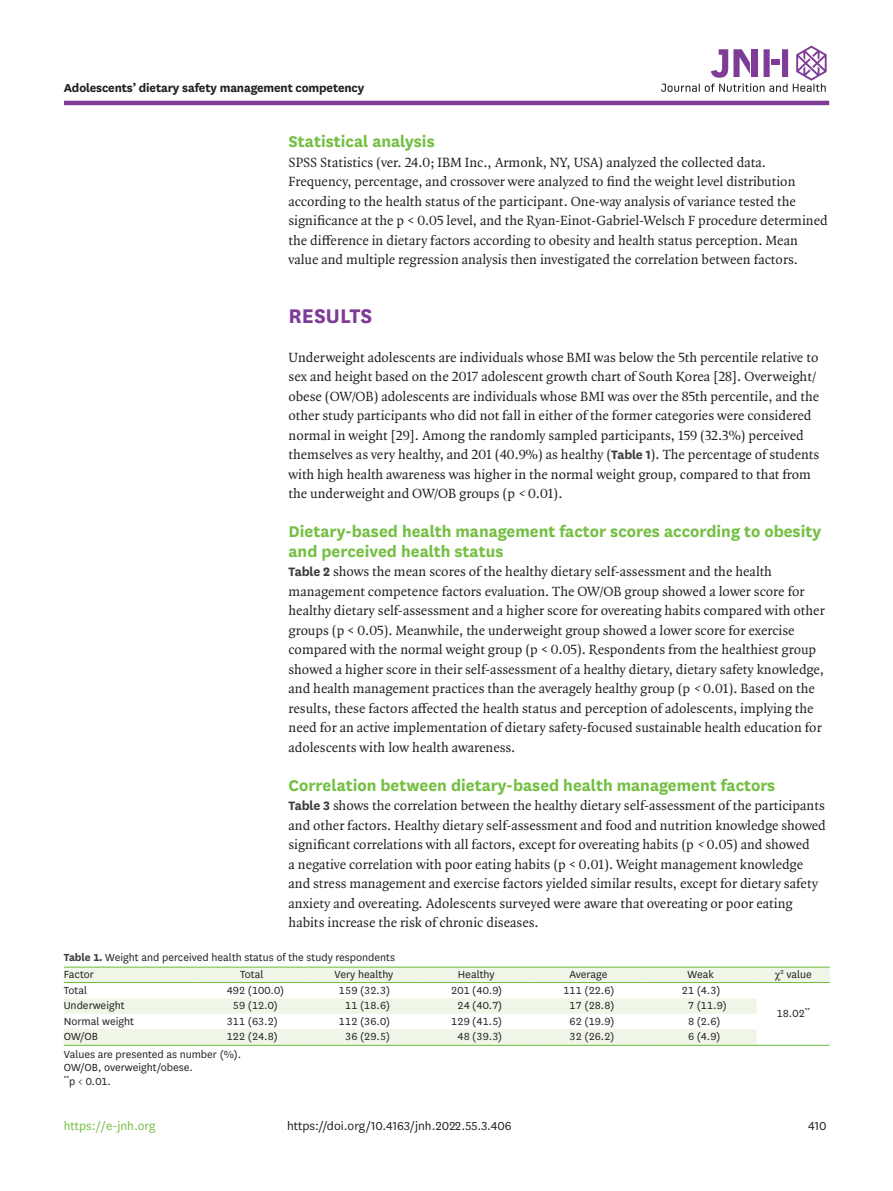
<style>
.page{position:relative;width:893px;height:1191px;background:#fff}
.page>*{position:absolute;margin:0;border:0;box-sizing:border-box;transform-origin:0 0}
.body_title1{font:700 23.1px "National";color:#7e3c97}
.body_title2{font:700 18.15px/19.5px "National";color:#74bf43}
.body_p_first{font:14.25px/19.5px "Quadraat OT";color:#231f20}
.alt-title-type{font:700 13.5px "National";letter-spacing:-.01em;color:#231f20}
.doi_running_footer{font:13.5px "National";color:#231f20}
.t1{font:13.5px "National";color:#74bf43}
.tbody_entry{font:12px "National";letter-spacing:-.05em;color:#231f20}
.table-wrap_caption{font:12px "National";color:#231f20}
.thead_entry{font:12px "National";color:#231f20}
.table-wrap-foot_p{font:12px "National";color:#231f20}
.table-wrap-foot_p_fi{font:12px "National";color:#231f20}
.tbody_entry-2{font:12px "National";color:#231f20}
.s1{font-family:"National";font-weight:700;color:#3e3e3f}
.s2{font-style:italic}
.s3{font-weight:700;color:#3e3e3f}
.s4{font-family:"Times New Roman"}
</style>
<div class="page">
<hr style="left:64px;top:101px;width:765px;height:4px;background:#7e3c97">
<svg style="left:661px;top:46px;width:166px;height:46px"></svg>
<svg style="left:64px;top:967px;width:766px;height:77px;fill:#eff6e8"></svg>
<hr style="left:64px;top:966px;width:132px;height:1px;background:#74bf43">
<hr style="left:196px;top:966px;width:112px;height:1px;background:#74bf43">
<hr style="left:308px;top:966px;width:112px;height:1px;background:#74bf43">
<hr style="left:420px;top:966px;width:112px;height:1px;background:#74bf43">
<hr style="left:532px;top:966px;width:112px;height:1px;background:#74bf43">
<hr style="left:644px;top:966px;width:113px;height:1px;background:#74bf43">
<hr style="left:757px;top:966px;width:73px;height:1px;background:#74bf43">
<hr style="left:64px;top:982px;width:132px;height:1px;background:#74bf43">
<hr style="left:196px;top:982px;width:112px;height:1px;background:#74bf43">
<hr style="left:308px;top:982px;width:112px;height:1px;background:#74bf43">
<hr style="left:420px;top:982px;width:112px;height:1px;background:#74bf43">
<hr style="left:532px;top:982px;width:112px;height:1px;background:#74bf43">
<hr style="left:644px;top:982px;width:113px;height:1px;background:#74bf43">
<hr style="left:757px;top:982px;width:73px;height:1px;background:#74bf43">
<hr style="left:64px;top:1044px;width:132px;height:1px;background:#74bf43">
<hr style="left:196px;top:1044px;width:112px;height:1px;background:#74bf43">
<hr style="left:308px;top:1044px;width:112px;height:1px;background:#74bf43">
<hr style="left:420px;top:1044px;width:112px;height:1px;background:#74bf43">
<hr style="left:532px;top:1044px;width:112px;height:1px;background:#74bf43">
<hr style="left:644px;top:1044px;width:113px;height:1px;background:#74bf43">
<hr style="left:757px;top:1044px;width:73px;height:1px;background:#74bf43">
<p class="alt-title-type" style="left:64px;top:78px;width:302px">Adolescents’ dietary safety management competency</p>
<p class="body_title2" style="left:289px;top:130px;width:148px">Statistical analysis</p>
<p class="body_p_first" style="left:289px;top:152px;width:541px">SPSS Statistics (ver. 24.0; IBM Inc., Armonk, NY, USA) analyzed the collected data.<br>Frequency, percentage, and crossover were analyzed to find the weight level distribution according to the health status of the participant. One-way analysis of variance tested the significance at the p &lt; 0.05 level, and the Ryan-Einot-Gabriel-Welsch F procedure determined the difference in dietary factors according to obesity and health status perception. Mean value and multiple regression analysis then investigated the correlation between factors.</p>
<p class="body_title1" style="left:289px;top:299px;width:85px">RESULTS</p>
<p class="body_p_first" style="left:289px;top:347px;width:532px">Underweight adolescents are individuals whose BMI was below the 5th percentile relative to sex and height based on the 2017 adolescent growth chart of South Korea [28]. Overweight/ obese (OW/OB) adolescents are individuals whose BMI was over the 85th percentile, and the other study participants who did not fall in either of the former categories were considered normal in weight [29]. Among the randomly sampled participants, 159 (32.3%) perceived themselves as very healthy, and 201 (40.9%) as healthy (<span class="s1">Table 1</span>). The percentage of students with high health awareness was higher in the normal weight group, compared to that from the underweight and OW/OB groups (p <span class="s2">&lt;</span> 0.01).</p>
<p class="body_title2" style="left:289px;top:520px;width:534px">Dietary-based health management factor scores according to obesity and perceived health status</p>
<p class="body_p_first" style="left:289px;top:562px;width:538px"><span class="s1">Table 2</span> shows the mean scores of the healthy dietary self-assessment and the health management competence factors evaluation. The OW/OB group showed a lower score for healthy dietary self-assessment and a higher score for overeating habits compared with other groups (p &lt; 0.05). Meanwhile, the underweight group showed a lower score for exercise compared with the normal weight group (p &lt; 0.05). Respondents from the healthiest group showed a higher score in their self-assessment of a healthy dietary, dietary safety knowledge, and health management practices than the averagely healthy group (p <span class="s2">&lt;</span> 0.01). Based on the results, these factors affected the health status and perception of adolescents, implying the need for an active implementation of dietary safety-focused sustainable health education for adolescents with low health awareness.</p>
<p class="body_title2" style="left:289px;top:774px;width:488px">Correlation between dietary-based health management factors</p>
<p class="body_p_first" style="left:289px;top:796px;width:539px"><span class="s1">Table 3</span> shows the correlation between the healthy dietary self-assessment of the participants and other factors. Healthy dietary self-assessment and food and nutrition knowledge showed significant correlations with all factors, except for overeating habits (p <span class="s2">&lt;</span> 0.05) and showed<br>a negative correlation with poor eating habits (p &lt; 0.01). Weight management knowledge and stress management and exercise factors yielded similar results, except for dietary safety anxiety and overeating. Adolescents surveyed were aware that overeating or poor eating habits increase the risk of chronic diseases.</p>
<p class="table-wrap_caption" style="left:64px;top:949px;width:333px"><span class="s3">Table 1.</span> Weight and perceived health status of the study respondents</p>
<p class="thead_entry" style="left:64px;top:966px;width:32px">Factor</p>
<p class="thead_entry" style="left:240px;top:966px;width:25px">Total</p>
<p class="thead_entry" style="left:334px;top:966px;width:60px">Very healthy</p>
<p class="thead_entry" style="left:458px;top:966px;width:38px">Healthy</p>
<p class="thead_entry" style="left:569px;top:966px;width:39px">Average</p>
<p class="thead_entry" style="left:687px;top:966px;width:28px">Weak</p>
<p class="thead_entry" style="left:775px;top:966px;width:39px"><span class="s4">χ</span><sup>2</sup> value</p>
<p class="tbody_entry" style="left:64px;top:982px;width:25px">Total</p>
<p class="tbody_entry" style="left:226px;top:982px;width:59px">492 (100.0)</p>
<p class="tbody_entry" style="left:339px;top:982px;width:53px">159 (32.3)</p>
<p class="tbody_entry" style="left:451px;top:982px;width:53px">201 (40.9)</p>
<p class="tbody_entry" style="left:563px;top:982px;width:53px">111 (22.6)</p>
<p class="tbody_entry" style="left:681px;top:982px;width:40px">21 (4.3)</p>
<p class="tbody_entry" style="left:776px;top:1005px;width:35px">18.02<sup>**</sup></p>
<p class="tbody_entry-2" style="left:64px;top:998px;width:62px">Underweight</p>
<p class="tbody_entry" style="left:233px;top:998px;width:47px">59 (12.0)</p>
<p class="tbody_entry" style="left:345px;top:998px;width:47px">11 (18.6)</p>
<p class="tbody_entry" style="left:457px;top:998px;width:47px">24 (40.7)</p>
<p class="tbody_entry" style="left:569px;top:998px;width:47px">17 (28.8)</p>
<p class="tbody_entry" style="left:688px;top:998px;width:40px">7 (11.9)</p>
<p class="tbody_entry-2" style="left:64px;top:1013px;width:72px">Normal weight</p>
<p class="tbody_entry" style="left:226px;top:1013px;width:53px">311 (63.2)</p>
<p class="tbody_entry" style="left:339px;top:1013px;width:53px">112 (36.0)</p>
<p class="tbody_entry" style="left:451px;top:1013px;width:53px">129 (41.5)</p>
<p class="tbody_entry" style="left:569px;top:1013px;width:47px">62 (19.9)</p>
<p class="tbody_entry" style="left:688px;top:1013px;width:34px">8 (2.6)</p>
<p class="tbody_entry" style="left:64px;top:1028px;width:36px">OW/OB</p>
<p class="tbody_entry" style="left:226px;top:1028px;width:53px">122 (24.8)</p>
<p class="tbody_entry" style="left:345px;top:1028px;width:47px">36 (29.5)</p>
<p class="tbody_entry" style="left:457px;top:1028px;width:47px">48 (39.3)</p>
<p class="tbody_entry" style="left:569px;top:1028px;width:47px">32 (26.2)</p>
<p class="tbody_entry" style="left:688px;top:1028px;width:34px">6 (4.9)</p>
<p class="table-wrap-foot_p_fi" style="left:64px;top:1046px;width:179px">Values are presented as number (%).</p>
<p class="table-wrap-foot_p" style="left:64px;top:1059px;width:131px">OW/OB, overweight/obese.</p>
<p class="table-wrap-foot_p" style="left:64px;top:1073px;width:49px"><sup>**</sup>p &lt; 0.01.</p>
<p class="t1" style="left:64px;top:1116px;width:93px">https://e-jnh.org</p>
<p class="doi_running_footer" style="left:287px;top:1116px;width:226px">https://doi.org/10.4163/jnh.2022.55.3.406</p>
<p class="doi_running_footer" style="left:808px;top:1116px;width:20px">410</p>
</div>
